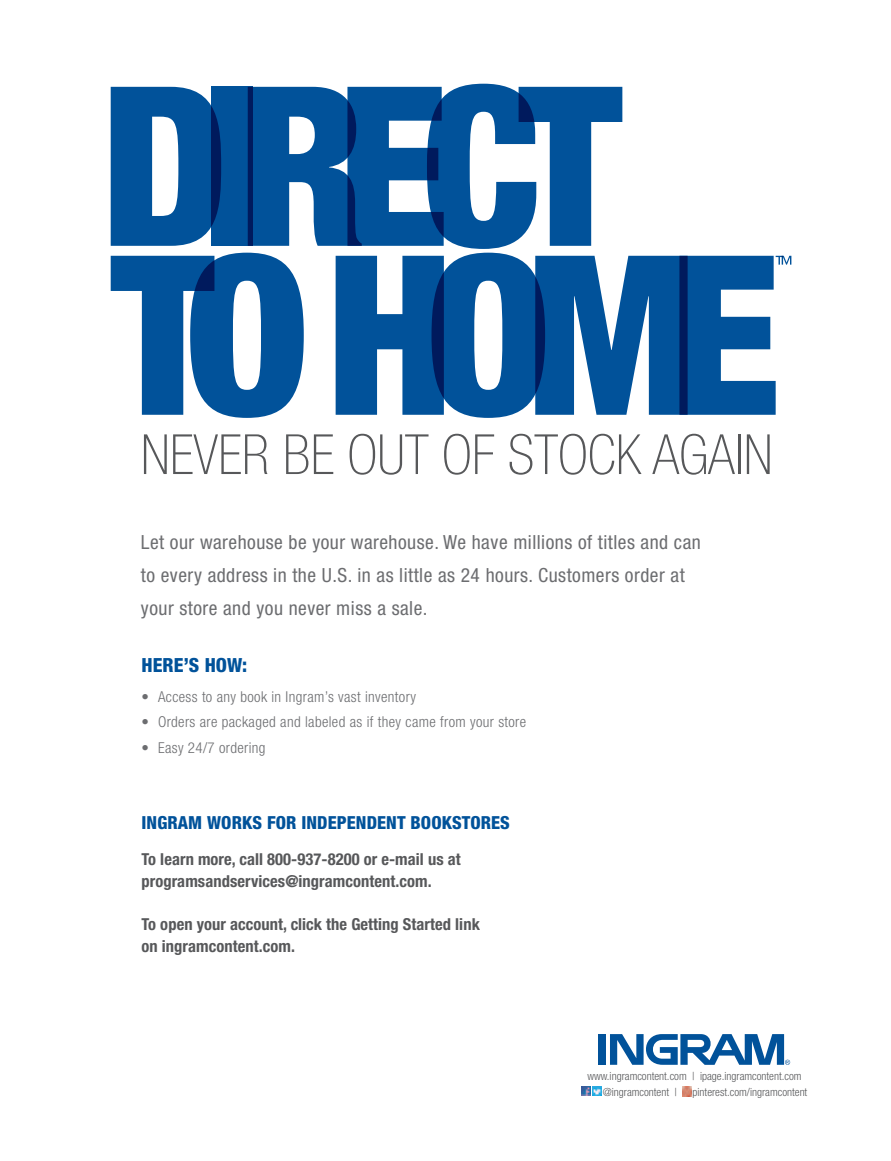
<style>
.page{position:relative;width:891px;height:1161px;background:#fff}
.page>*{position:absolute;margin:0;border:0;box-sizing:border-box;transform-origin:0 0}
.t1{font:100 condensed 55.5px "Helvetica Neue";color:#57585a}
.t2{font:condensed 19.5px/33px "Helvetica Neue";letter-spacing:.025em;color:#6c6d70}
.t3{font:800 condensed 19.5px "Helvetica Neue";letter-spacing:.005em;color:#01529a}
.t4{font:800 condensed 18px "Helvetica Neue";letter-spacing:.005em;color:#01529a}
.t5{font:700 condensed 16.5px/22.5px "Helvetica Neue";letter-spacing:.005em;color:#57585a}
.t6{font:300 condensed 15px "Helvetica Neue";letter-spacing:.025em;color:#6c6d70}
.t7{font:300 condensed 11.25px/15.8px "Helvetica Neue";color:#57585a}
</style>
<div class="page">
<svg style="left:111px;top:84px;width:680px;height:334px"></svg>
<div style="left:599px;top:1034px;width:7px;height:31px;background:#01529a"></div>
<svg style="left:610px;top:1034px;width:180px;height:31px"></svg>
<svg style="left:582px;top:1087px;width:19px;height:9px"></svg>
<svg style="left:683px;top:1087px;width:9px;height:9px"></svg>
<h1 class="t1" style="left:141px;top:423px;width:633px">NEVER BE OUT OF STOCK AGAIN</h1>
<p class="t2" style="left:141px;top:525px;width:562px">Let our warehouse be your warehouse. We have millions of titles and can to every address in the U.S. in as little as 24 hours. Customers order at your store and you never miss a sale.</p>
<p class="t3" style="left:142px;top:653px;width:107px">HERE’S HOW:</p>
<p class="t6" style="left:142px;top:688px;width:276px">• Access to any book in Ingram’s vast inventory</p>
<p class="t6" style="left:142px;top:713px;width:386px">• Orders are packaged and labeled as if they came from your store</p>
<p class="t6" style="left:142px;top:739px;width:126px">• Easy 24/7 ordering</p>
<p class="t4" style="left:142px;top:811px;width:370px">INGRAM WORKS FOR INDEPENDENT BOOKSTORES</p>
<p class="t5" style="left:142px;top:847px;width:321px">To learn more, call 800-937-8200 or e-mail us at programsandservices@ingramcontent.com.</p>
<p class="t5" style="left:142px;top:913px;width:340px">To open your account, click the Getting Started link on ingramcontent.com.</p>
<p class="t7" style="left:603px;top:1068px;width:200px;text-indent:-15px">www.ingramcontent.com | ipage.ingramcontent.com @ingramcontent |</p>
<p class="t7" style="left:693px;top:1084px;width:116px">pinterest.com/ingramcontent</p>
</div>
